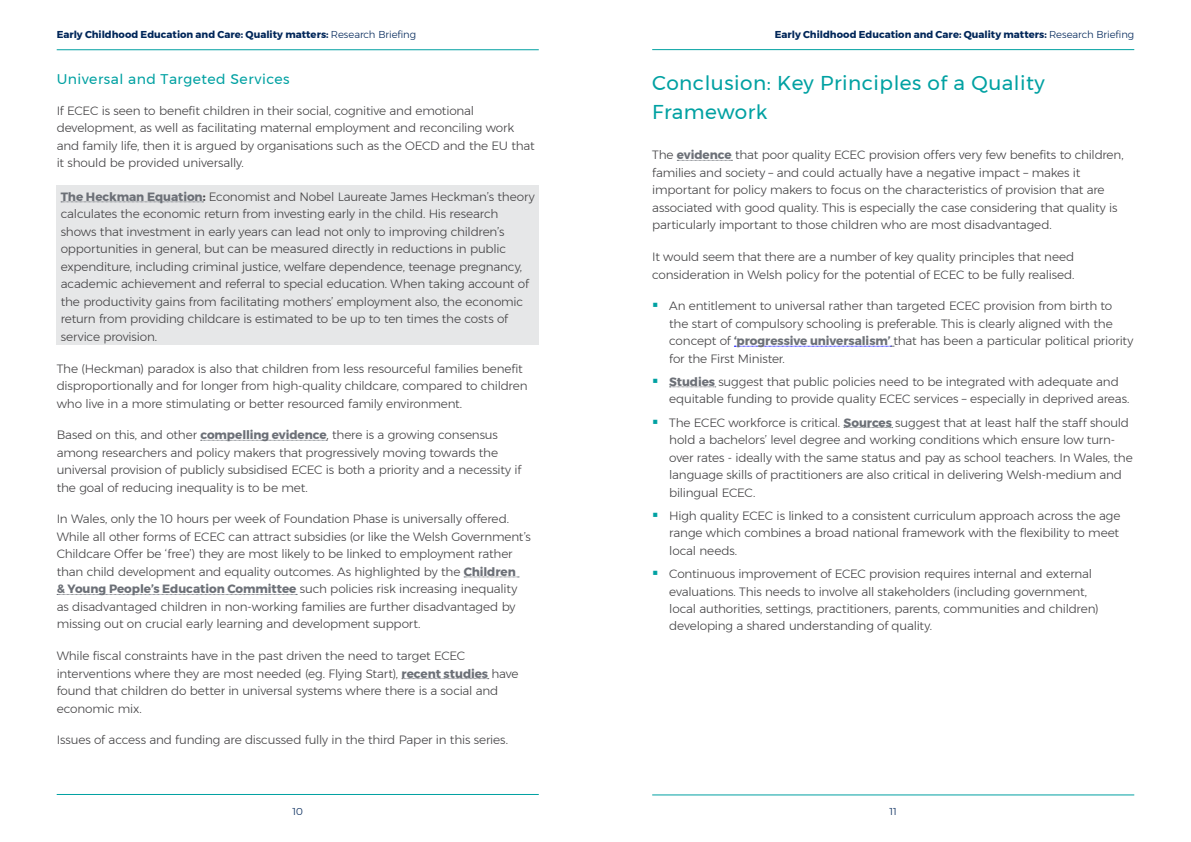
<style>
.page{position:relative;width:1191px;height:842px;background:#fff}
.page>*{position:absolute;margin:0;border:0;box-sizing:border-box;transform-origin:0 0}
.t1{font:20px/29px "Montserrat";letter-spacing:.025em;color:#00a1a2}
.t2{font:14px "Montserrat";letter-spacing:.035em;color:#00a1a2}
.t3{font:300 12px/17.5px "Montserrat";letter-spacing:-.015em;color:#414042}
.t4{font:700 10px "Montserrat";color:#002659}
.t5{font:300 10px "Montserrat";color:#002659}
.s1{font-weight:300}
.s2{font-weight:700;color:#6c7077}
.s3{font-weight:700}
</style>
<div class="page">
<hr style="left:57px;top:794px;width:482px;height:1px;background:#00a1a2">
<hr style="left:652px;top:795px;width:482px;height:1px;background:#00a1a2">
<hr style="left:652px;top:49px;width:482px;height:1px;background:#00a1a2">
<hr style="left:57px;top:49px;width:482px;height:1px;background:#00a1a2">
<svg style="left:201px;top:440px;width:126px;height:1px"></svg>
<svg style="left:464px;top:577px;width:55px;height:1px"></svg>
<svg style="left:57px;top:594px;width:240px;height:1px"></svg>
<svg style="left:402px;top:678px;width:87px;height:1px"></svg>
<div style="left:57px;top:185px;width:482px;height:160px;background:#e6e7e8"></div>
<svg style="left:61px;top:202px;width:142px;height:1px"></svg>
<svg style="left:677px;top:160px;width:55px;height:1px"></svg>
<svg style="left:734px;top:346px;width:160px;height:1px"></svg>
<svg style="left:669px;top:387px;width:47px;height:1px"></svg>
<svg style="left:844px;top:427px;width:48px;height:1px"></svg>
<p class="t4" style="left:57px;top:27px;width:361px">Early Childhood Education and Care: Quality matters: <span class="s1">Research Briefing</span></p>
<p class="t4" style="left:775px;top:26px;width:361px">Early Childhood Education and Care: Quality matters: <span class="s1">Research Briefing</span></p>
<p class="t2" style="left:57px;top:69px;width:234px">Universal and Targeted Services</p>
<p class="t3" style="left:57px;top:101px;width:479px">If ECEC is seen to benefit children in their social, cognitive and emotional development, as well as facilitating maternal employment and reconciling work and family life, then it is argued by organisations such as the OECD and the EU that it should be provided universally.</p>
<p class="t3" style="left:61px;top:188px;width:475px"><span class="s2">The Heckman Equation</span><span class="s3">:</span> Economist and Nobel Laureate James Heckman’s theory calculates the economic return from investing early in the child. His research shows that investment in early years can lead not only to improving children’s opportunities in general, but can be measured directly in reductions in public expenditure, including criminal justice, welfare dependence, teenage pregnancy, academic achievement and referral to special education. When taking account of the productivity gains from facilitating mothers’ employment also, the economic return from providing childcare is estimated to be up to ten times the costs of service provision.</p>
<p class="t3" style="left:57px;top:359px;width:472px">The (Heckman) paradox is also that children from less resourceful families benefit disproportionally and for longer from high-quality childcare, compared to children who live in a more stimulating or better resourced family environment.</p>
<p class="t3" style="left:57px;top:426px;width:466px">Based on this, and other <span class="s2">compelling evidence</span>, there is a growing consensus among researchers and policy makers that progressively moving towards the universal provision of publicly subsidised ECEC is both a priority and a necessity if the goal of reducing inequality is to be met.</p>
<p class="t3" style="left:57px;top:510px;width:476px">In Wales, only the 10 hours per week of Foundation Phase is universally offered.<br>While all other forms of ECEC can attract subsidies (or like the Welsh Government’s Childcare Offer be ‘free’) they are most likely to be linked to employment rather than child development and equality outcomes. As highlighted by the <span class="s2">Children<br>&amp; Young People’s Education Committee</span> such policies risk increasing inequality as disadvantaged children in non-working families are further disadvantaged by missing out on crucial early learning and development support.</p>
<p class="t3" style="left:57px;top:647px;width:463px">While fiscal constraints have in the past driven the need to target ECEC interventions where they are most needed (eg. Flying Start), <span class="s2">recent studies</span> have found that children do better in universal systems where there is a social and economic mix.</p>
<p class="t3" style="left:57px;top:731px;width:453px">Issues of access and funding are discussed fully in the third Paper in this series.</p>
<h1 class="t1" style="left:652px;top:68px;width:394px">Conclusion: Key Principles of a Quality<br>Framework</h1>
<p class="t3" style="left:652px;top:146px;width:473px">The <span class="s2">evidence</span> that poor quality ECEC provision offers very few benefits to children, families and society – and could actually have a negative impact – makes it important for policy makers to focus on the characteristics of provision that are associated with good quality. This is especially the case considering that quality is particularly important to those children who are most disadvantaged.</p>
<p class="t3" style="left:652px;top:248px;width:424px">It would seem that there are a number of key quality principles that need consideration in Welsh policy for the potential of ECEC to be fully realised.</p>
<p class="t3" style="left:669px;top:297px;width:466px">An entitlement to universal rather than targeted ECEC provision from birth to the start of compulsory schooling is preferable. This is clearly aligned with the concept of <span class="s2">‘progressive universalism’</span> that has been a particular political priority for the First Minister.</p>
<p class="t3" style="left:669px;top:373px;width:462px"><span class="s2">Studies</span> suggest that public policies need to be integrated with adequate and equitable funding to provide quality ECEC services – especially in deprived areas.</p>
<p class="t3" style="left:669px;top:413px;width:465px">The ECEC workforce is critical. <span class="s2">Sources</span> suggest that at least half the staff should hold a bachelors’ level degree and working conditions which ensure low turn&shy;over rates - ideally with the same status and pay as school teachers. In Wales, the language skills of practitioners are also critical in delivering Welsh-medium and bilingual ECEC.</p>
<p class="t3" style="left:669px;top:507px;width:453px;text-align:justify">High quality ECEC is linked to a consistent curriculum approach across the age range which combines a broad national framework with the flexibility to meet local needs.</p>
<p class="t3" style="left:669px;top:565px;width:431px">Continuous improvement of ECEC provision requires internal and external evaluations. This needs to involve all stakeholders (including government, local authorities, settings, practitioners, parents, communities and children) developing a shared understanding of quality.</p>
<p class="t5" style="left:292px;top:804px;width:12px">10</p>
<p class="t5" style="left:889px;top:804px;width:9px">11</p>
</div>
